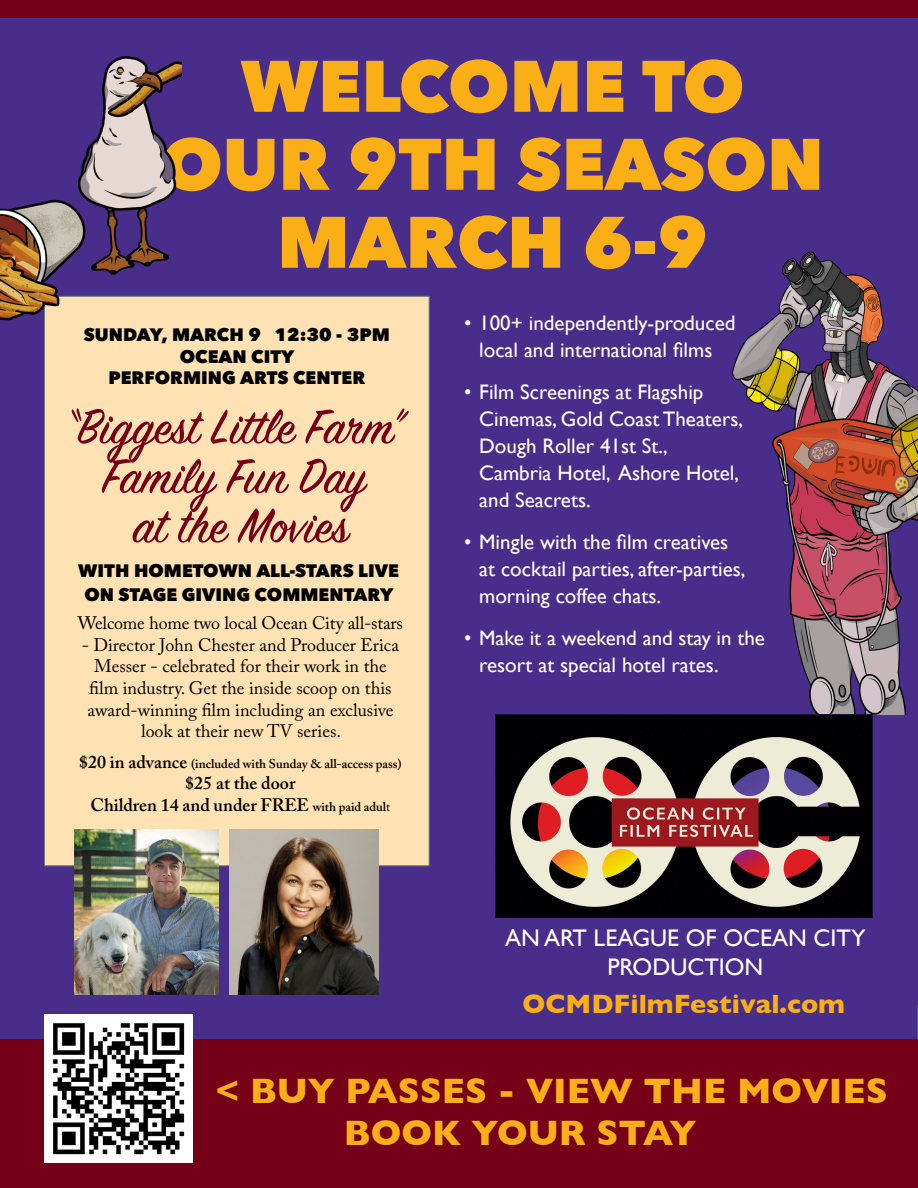
<style>
.page{position:relative;width:918px;height:1188px;background:#fff}
.page>*{position:absolute;margin:0;border:0;box-sizing:border-box;transform-origin:0 0}
.t1{font:800 72px "Avenir Next";color:#fbaf16}
.t2{font:54px "Sign Painter House Script";color:#760018}
.t3{font:700 36px "Gill Sans";color:#fbaf16}
.t4{font:700 27px "Gill Sans";color:#fbaf16}
.t5{font:24px "Gill Sans";color:#fff}
.t6{font:21px/27px "Gill Sans";color:#fff}
.t7{font:18px/21.6px "Adobe Caslon Pro";color:#000;text-align:center}
.t8{font:800 18px "Avenir Next";color:#000}
.t9{font:600 18px "Adobe Caslon Pro";color:#000}
.t10{font:600 12.75px "Adobe Caslon Pro";color:#000}
.s1{font-size:18px}
.s2{font-size:12.75px}
.s3{font-weight:400;font-size:12.75px}
</style>
<div class="page">
<div style="left:0;top:0;width:918px;height:1101px;background:#492d8b"></div>
<div style="left:0;top:0;width:918px;height:18px;background:#760018"></div>
<img style="left:732px;top:251px;width:186px;height:463px">
<img style="left:496px;top:715px;width:376px;height:202px">
<div style="left:44px;top:296px;width:386px;height:570px;background:#fee2b3;border:1px solid #6a7c7b"></div>
<img style="left:74px;top:830px;width:144px;height:164px">
<img style="left:229px;top:830px;width:150px;height:164px">
<img style="left:0;top:57px;width:182px;height:272px">
<hr style="left:917px;top:1005px;width:1px;height:46px;background:#57595b">
<div style="left:0;top:1040px;width:918px;height:148px;background:#760018"></div>
<img style="left:44px;top:1014px;width:148px;height:148px">
<p class="t1" style="left:241px;top:42px;width:505px">WELCOME TO</p>
<p class="t1" style="left:161px;top:120px;width:664px">OUR 9TH SEASON</p>
<p class="t1" style="left:277px;top:198px;width:432px">MARCH 6-9</p>
<p class="t8" style="left:84px;top:323px;width:308px">SUNDAY, MARCH 9 12:30 - 3PM</p>
<p class="t8" style="left:180px;top:345px;width:116px">OCEAN CITY</p>
<p class="t8" style="left:108px;top:367px;width:258px">PERFORMING ARTS CENTER</p>
<p class="t2" style="left:63px;top:394px;width:344px">“Biggest Little Farm”</p>
<p class="t2" style="left:103px;top:443px;width:265px">Family Fun Day</p>
<p class="t2" style="left:133px;top:493px;width:217px">at the Movies</p>
<p class="t8" style="left:78px;top:559px;width:322px">WITH HOMETOWN ALL-STARS LIVE</p>
<p class="t8" style="left:84px;top:583px;width:311px">ON STAGE GIVING COMMENTARY</p>
<p class="t7" style="left:78px;top:612px;width:327px">Welcome home two local Ocean City all-stars</p>
<p class="t7" style="left:82px;top:634px;width:319px">- Director John Chester and Producer Erica</p>
<p class="t7" style="left:87px;top:655px;width:308px">Messer - celebrated for their work in the film industry. Get the inside scoop on this award-winning film including an exclusive look at their new TV series.</p>
<p class="t10" style="left:79px;top:756px;width:324px"><span class="s1">$20 in advance</span> (included with Sunday &amp; all-access pass)</p>
<p class="t9" style="left:185px;top:773px;width:112px">$25 at the door</p>
<p class="t9" style="left:91px;top:794px;width:301px">Children 14 and under FREE <span class="s2">with paid adul</span><span class="s3">t</span></p>
<p class="t6" style="left:464px;top:309px;width:273px;text-align:center">• 100+ independently-produced local and international films</p>
<p class="t6" style="left:464px;top:378px;width:241px">• Film Screenings at Flagship</p>
<p class="t6" style="left:479px;top:405px;width:265px">Cinemas, Gold Coast Theaters,<br>Dough Roller 41st St.,</p>
<p class="t6" style="left:479px;top:459px;width:261px">Cambria Hotel, Ashore Hotel, and Seacrets.</p>
<p class="t6" style="left:464px;top:528px;width:266px">• Mingle with the film creatives</p>
<p class="t6" style="left:479px;top:555px;width:268px">at cocktail parties, after-parties, morning coffee chats.</p>
<p class="t6" style="left:479px;top:624px;width:287px;text-indent:-15px">• Make it a weekend and stay in the resort at special hotel rates.</p>
<p class="t5" style="left:505px;top:924px;width:362px">AN ART LEAGUE OF OCEAN CITY</p>
<p class="t5" style="left:607px;top:953px;width:158px">PRODUCTION</p>
<p class="t4" style="left:523px;top:982px;width:324px">OCMDFilmFestival.com</p>
<p class="t3" style="left:216px;top:1062px;width:674px">&lt; BUY PASSES - VIEW THE MOVIES</p>
<p class="t3" style="left:344px;top:1104px;width:354px">BOOK YOUR STAY</p>
</div>
